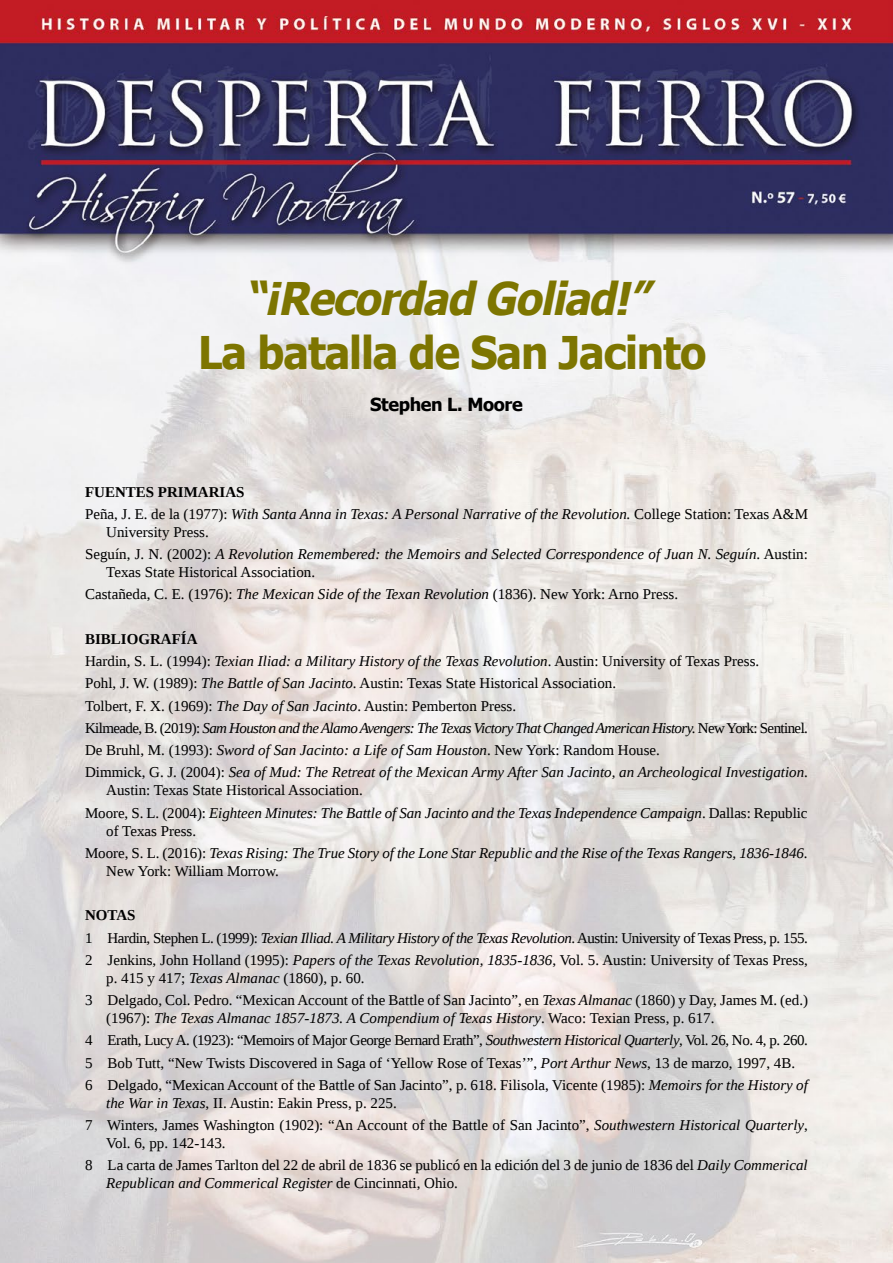
<style>
.page{position:relative;width:893px;height:1263px;background:#fff}
.page>*{position:absolute;margin:0;border:0;box-sizing:border-box;transform-origin:0 0}
.t1{font:700 45px "Tahoma";letter-spacing:-.025em;color:#7d7500;scale:.95 1}
.t2{font:italic 700 45px "Tahoma";color:#7d7500;scale:.95 1}
.t3{font:700 18px "Tahoma";letter-spacing:-.02em;color:#000}
.t4{font:15px/22.2px "Liberation Serif";color:#000}
.t5{font:italic 15px/22.2px "Liberation Serif";color:#000}
.s1{font-weight:700;font-style:normal}
.s2{font-style:normal}
.s3{font-style:italic}
.s4{font-weight:700}
</style>
<div class="page">
<img style="left:0;top:0;width:893px;height:1263px">
<h1 class="t2" style="left:244px;top:278px;width:427px">“¡Recordad Goliad!”</h1>
<h1 class="t1" style="left:198px;top:332px;width:536px">La batalla de San Jacinto</h1>
<p class="t3" style="left:370px;top:396px;width:154px">Stephen L. Moore</p>
<p class="t5" style="left:85px;top:482px;width:724px"><span class="s1">FUENTES PRIMARIAS<br></span><span class="s2">Peña, J. E. de la (1977):</span> With Santa Anna in Texas: A Personal Narrative of the Revolution. <span class="s2">College Station: Texas A&amp;M</span></p>
<p class="t5" style="left:85px;top:522px;width:724px;text-indent:21px"><span class="s2">University Press.<br>Seguín, J. N. (2002):</span> A Revolution Remembered: the Memoirs and Selected Correspondence of Juan N. Seguín<span class="s2">. Austin:</span></p>
<p class="t4" style="left:85px;top:562px;width:595px;text-indent:21px">Texas State Historical Association.<br>Castañeda, C. E. (1976): <span class="s3">The Mexican Side of the Texan Revolution</span> (1836). New York: Arno Press.</p>
<p class="t5" style="left:85px;top:629px;width:724px"><span class="s1">BIBLIOGRAFÍA<br></span><span class="s2">Hardin, S. L. (1994):</span> Texian Iliad: a Military History of the Texas Revolution<span class="s2">. Austin: University of Texas Press.<br>Pohl, J. W. (1989):</span> The Battle of San Jacinto<span class="s2">. Austin: Texas State Historical Association.<br>Tolbert, F. X. (1969):</span> The Day of San Jacinto<span class="s2">. Austin: Pemberton Press.<br>Kilmeade, B. (2019):</span> Sam Houston and the Alamo Avengers: The Texas Victory That Changed American History. <span class="s2">New York: Sentinel.<br>De Bruhl, M. (1993):</span> Sword of San Jacinto: a Life of Sam Houston<span class="s2">. New York: Random House.<br>Dimmick, G. J. (2004):</span> Sea of Mud: The Retreat of the Mexican Army After San Jacinto, an Archeological Investigation<span class="s2">.</span></p>
<p class="t4" style="left:85px;top:780px;width:724px;text-indent:21px">Austin: Texas State Historical Association.<br>Moore, S. L. (2004): <span class="s3">Eighteen Minutes: The Battle of San Jacinto and the Texas Independence Campaign</span>. Dallas: Republic</p>
<p class="t5" style="left:85px;top:821px;width:724px;text-indent:21px"><span class="s2">of Texas Press.<br>Moore, S. L. (2016):</span> Texas Rising: The True Story of the Lone Star Republic and the Rise of the Texas Rangers, 1836-1846<span class="s2">.</span></p>
<p class="t4" style="left:106px;top:861px;width:174px">New York: William Morrow.</p>
<p class="t4" style="left:85px;top:905px;width:724px"><span class="s4">NOTAS<br></span>1 Hardin, Stephen L. (1999): <span class="s3">Texian Illiad. A Military History of the Texas Revolution</span>. Austin: University of Texas Press, p. 155.<br>2 Jenkins, John Holland (1995): <span class="s3">Papers of the Texas Revolution, 1835-1836</span>, Vol. 5. Austin: University of Texas Press,</p>
<p class="t4" style="left:85px;top:968px;width:725px;text-indent:21px">p. 415 y 417; <span class="s3">Texas Almanac</span> (1860), p. 60.<br>3 Delgado, Col. Pedro. “Mexican Account of the Battle of San Jacinto”, en <span class="s3">Texas Almanac</span> (1860) y Day, James M. (ed.)</p>
<p class="t4" style="left:85px;top:1008px;width:724px;text-indent:21px">(1967): <span class="s3">The Texas Almanac 1857-1873. A Compendium of Texas History</span>. Waco: Texian Press, p. 617.<br>4 Erath, Lucy A. (1923): “Memoirs of Major George Bernard Erath”, <span class="s3">Southwestern Historical Quarterly</span>, Vol. 26, No. 4, p. 260.<br>5 Bob Tutt, “New Twists Discovered in Saga of ‘Yellow Rose of Texas’”, <span class="s3">Port Arthur News</span>, 13 de marzo, 1997, 4B.<br>6 Delgado, “Mexican Account of the Battle of San Jacinto”, p. 618. Filisola, Vicente (1985): <span class="s3">Memoirs for the History of</span></p>
<p class="t4" style="left:85px;top:1093px;width:724px;text-indent:21px"><span class="s3">the War in Texas</span>, II. Austin: Eakin Press, p. 225.<br>7 Winters, James Washington (1902): “An Account of the Battle of San Jacinto”, <span class="s3">Southwestern Historical Quarterly</span>,</p>
<p class="t4" style="left:85px;top:1133px;width:724px;text-indent:21px">Vol. 6, pp. 142-143.<br>8 La carta de James Tarlton del 22 de abril de 1836 se publicó en la edición del 3 de junio de 1836 del <span class="s3">Daily Commerical</span></p>
<p class="t5" style="left:106px;top:1173px;width:353px">Republican and Commerical Register <span class="s2">de Cincinnati, Ohio.</span></p>
</div>
